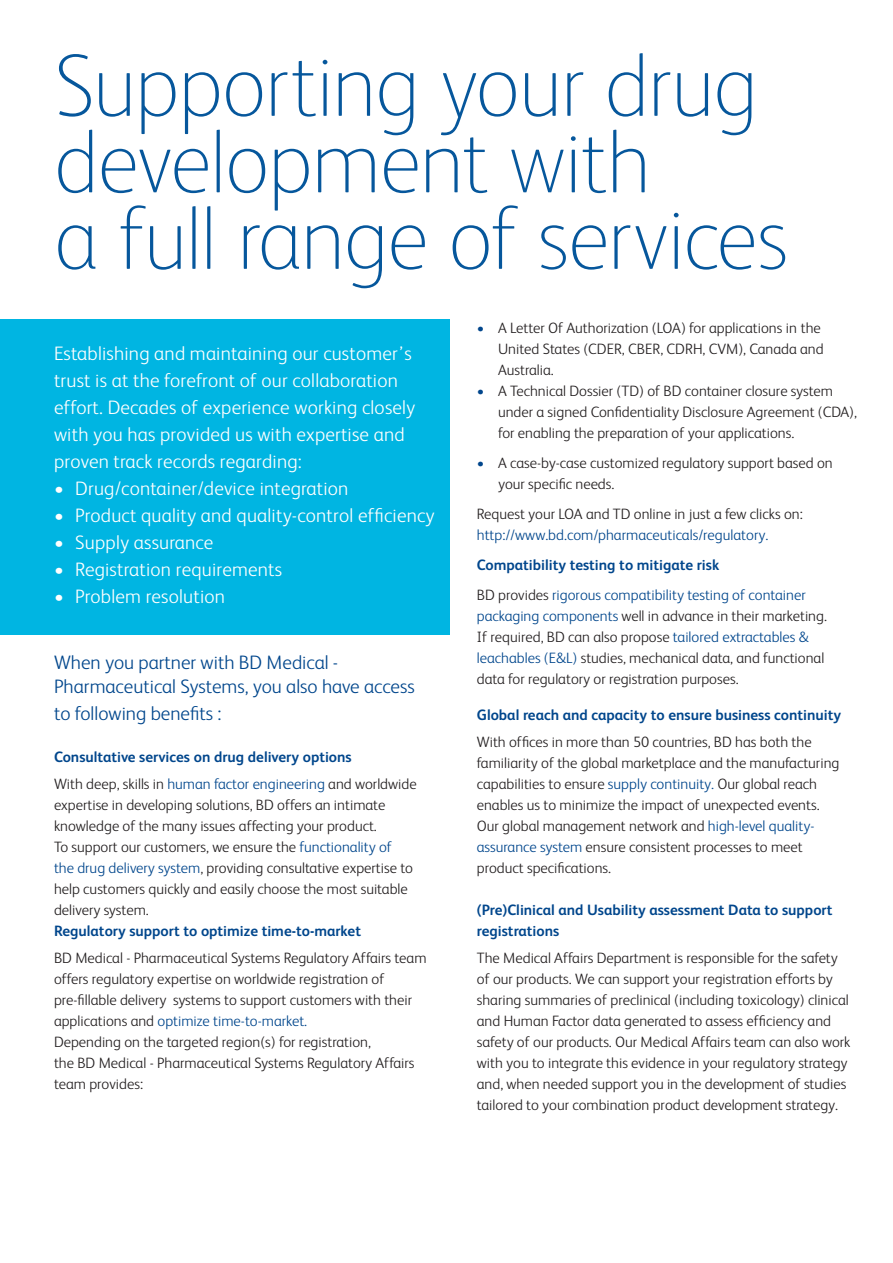
<style>
.page{position:relative;width:893px;height:1263px;background:#fff}
.page>*{position:absolute;margin:0;border:0;box-sizing:border-box;transform-origin:0 0}
.Headline_FS_Albert_T{font:100 88.5px/76.5px "FS Albert";letter-spacing:-.02em;color:#06579c}
.t1{font:300 19.5px "FS Albert";letter-spacing:.01em;color:#fff}
.t2{font:300 19.5px/24px "FS Albert";color:#01468c}
.t3{font:300 15px/21px "FS Albert";color:#231f20}
.t4{font:700 15px/21px "FS Albert";color:#01468c}
.t5{font:300 15px/21px "FS Albert";color:#01468c}
.s1{color:#01468c}
.s2{color:#231f20}
</style>
<div class="page">
<div style="left:0;top:319px;width:450px;height:315px;background:#00b5e2"></div>
<p class="Headline_FS_Albert_T" style="left:54px;top:47px;width:736px">Supporting your drug development with<br>a full range of services</p>
<p class="t1" style="left:54px;top:342px;width:359px">Establishing and maintaining our customer’s</p>
<p class="t1" style="left:54px;top:369px;width:345px">trust is at the forefront of our collaboration</p>
<p class="t1" style="left:54px;top:396px;width:363px">effort. Decades of experience working closely</p>
<p class="t1" style="left:54px;top:423px;width:352px">with you has provided us with expertise and</p>
<p class="t1" style="left:54px;top:450px;width:249px">proven track records regarding:</p>
<p class="t1" style="left:54px;top:477px;width:296px">• Drug/container/device integration</p>
<p class="t1" style="left:54px;top:504px;width:382px">• Product quality and quality-control efficiency</p>
<p class="t1" style="left:54px;top:531px;width:161px">• Supply assurance</p>
<p class="t1" style="left:54px;top:558px;width:230px">• Registration requirements</p>
<p class="t1" style="left:54px;top:585px;width:173px">• Problem resolution</p>
<p class="t2" style="left:54px;top:650px;width:362px">When you partner with BD Medical -<br>Pharmaceutical Systems, you also have access</p>
<p class="t2" style="left:54px;top:701px;width:169px">to following benefits :</p>
<p class="t4" style="left:54px;top:746px;width:299px">Consultative services on drug delivery options</p>
<p class="t3" style="left:54px;top:773px;width:364px">With deep, skills in <span class="s1">human factor engineering</span> and worldwide expertise in developing solutions, BD offers an intimate knowledge of the many issues affecting your product.<br>To support our customers, we ensure the <span class="s1">functionality of<br>the drug delivery system</span>, providing consultative expertise to help customers quickly and easily choose the most suitable delivery system.</p>
<p class="t4" style="left:54px;top:920px;width:309px">Regulatory support to optimize time-to-market</p>
<p class="t3" style="left:54px;top:947px;width:374px">BD Medical - Pharmaceutical Systems Regulatory Affairs team offers regulatory expertise on worldwide registration of pre-fillable delivery systems to support customers with their applications and <span class="s1">optimize time-to-market.</span></p>
<p class="t3" style="left:54px;top:1031px;width:318px">Depending on the targeted region(s) for registration,</p>
<p class="t3" style="left:54px;top:1052px;width:362px">the BD Medical - Pharmaceutical Systems Regulatory Affairs team provides:</p>
<p class="t3" style="left:498px;top:317px;width:327px;text-indent:-21px"><span class="s1">•</span> A Letter Of Authorization (LOA) for applications in the<br>United States (CDER, CBER, CDRH, CVM), Canada and<br>Australia.</p>
<p class="t3" style="left:498px;top:380px;width:360px;text-indent:-21px"><span class="s1">•</span> A Technical Dossier (TD) of BD container closure system under a signed Confidentiality Disclosure Agreement (CDA), for enabling the preparation of your applications.</p>
<p class="t3" style="left:498px;top:452px;width:336px;text-indent:-21px"><span class="s1">•</span> A case-by-case customized regulatory support based on your specific needs.</p>
<p class="t5" style="left:477px;top:503px;width:327px"><span class="s2">Request your LOA and TD online in just a few clicks on: </span>http://www.bd.com/pharmaceuticals/regulatory.</p>
<p class="t4" style="left:477px;top:554px;width:244px">Compatibility testing to mitigate risk</p>
<p class="t3" style="left:477px;top:584px;width:352px">BD provides <span class="s1">rigorous compatibility testing of container packaging components</span> well in advance in their marketing.<br>If required, BD can also propose <span class="s1">tailored extractables &amp; leachables (E&amp;L)</span> studies, mechanical data, and functional data for regulatory or registration purposes.</p>
<p class="t4" style="left:477px;top:704px;width:366px">Global reach and capacity to ensure business continuity</p>
<p class="t3" style="left:477px;top:731px;width:336px">With offices in more than 50 countries, BD has both the</p>
<p class="t3" style="left:477px;top:752px;width:364px">familiarity of the global marketplace and the manufacturing capabilities to ensure <span class="s1">supply continuity.</span> Our global reach enables us to minimize the impact of unexpected events.<br>Our global management network and <span class="s1">high-level quality&shy;assurance system</span> ensure consistent processes to meet product specifications.</p>
<p class="t4" style="left:477px;top:899px;width:357px">(Pre)Clinical and Usability assessment Data to support registrations</p>
<p class="t3" style="left:477px;top:947px;width:375px">The Medical Affairs Department is responsible for the safety of our products. We can support your registration efforts by sharing summaries of preclinical (including toxicology) clinical and Human Factor data generated to assess efficiency and safety of our products. Our Medical Affairs team can also work with you to integrate this evidence in your regulatory strategy and, when needed support you in the development of studies tailored to your combination product development strategy.</p>
</div>
